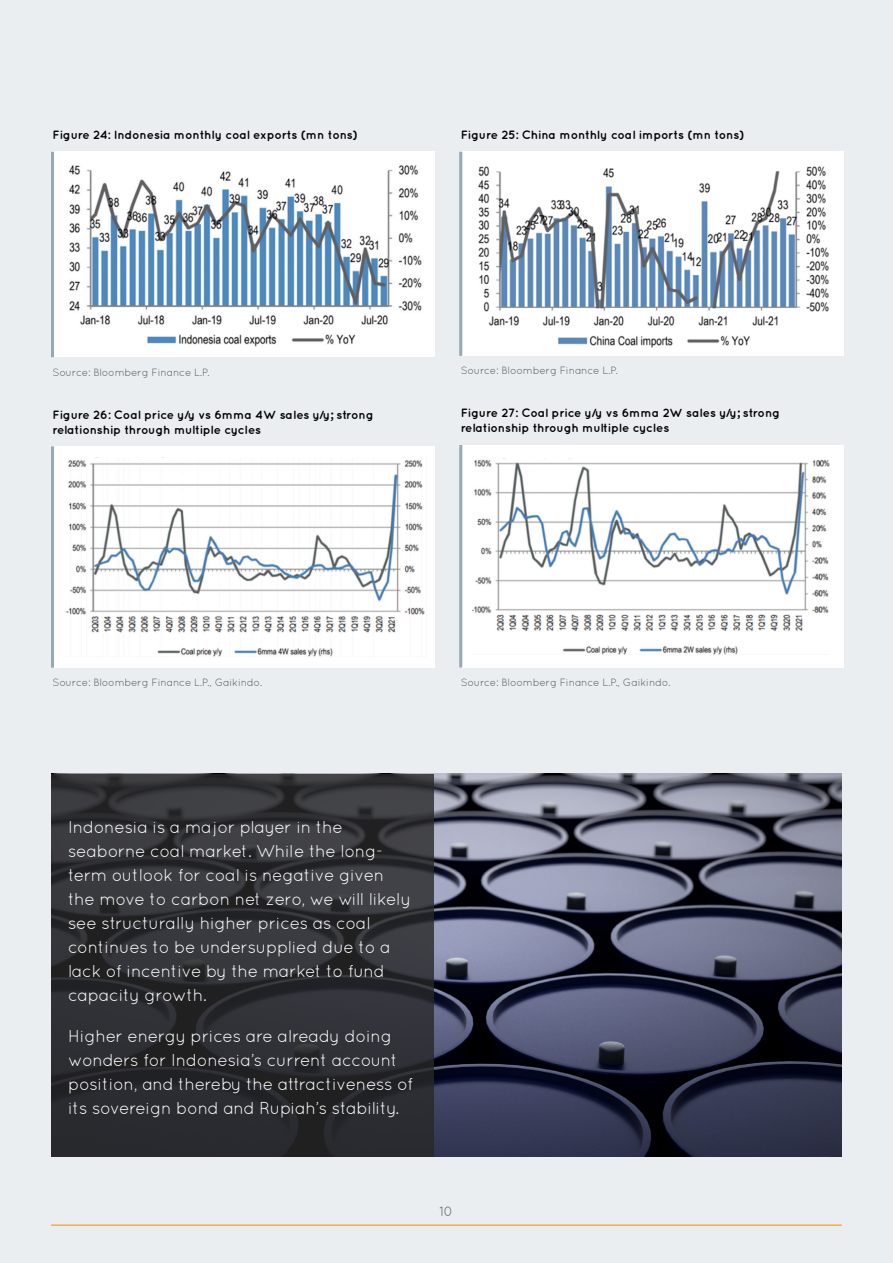
<style>
.page{position:relative;width:893px;height:1263px;background:#eaeef0}
.page>*{position:absolute;margin:0;border:0;box-sizing:border-box;transform-origin:0 0}
.Intro{font:17.25px/24px "Quicksand";letter-spacing:-.02em;color:#fff}
.t1{font:13.5px "Quicksand";color:#58595b}
.Graph_titles_8_10{font:700 12px/15px "Quicksand";letter-spacing:-.01em;color:#000}
.Footnotes{font:10.5px "Quicksand";letter-spacing:-.015em;color:#58595b}
</style>
<div class="page">
<hr style="left:51px;top:1225px;width:791px;height:1px;background:#f28b00">
<div style="left:53px;top:152px;width:382px;height:205px;background:#fff"></div>
<hr style="left:51px;top:152px;width:3px;height:205px;background:#94a9b3">
<img style="left:69px;top:165px;width:353px;height:182px">
<div style="left:53px;top:446px;width:382px;height:222px;background:#fff"></div>
<hr style="left:51px;top:446px;width:3px;height:222px;background:#94a9b3">
<img style="left:66px;top:457px;width:359px;height:200px">
<div style="left:461px;top:152px;width:382px;height:204px;background:#fff"></div>
<hr style="left:459px;top:152px;width:3px;height:204px;background:#94a9b3">
<img style="left:478px;top:166px;width:351px;height:182px">
<div style="left:461px;top:445px;width:382px;height:222px;background:#fff"></div>
<hr style="left:459px;top:445px;width:3px;height:222px;background:#94a9b3">
<img style="left:472px;top:459px;width:358px;height:196px">
<img style="left:434px;top:774px;width:408px;height:383px">
<svg style="left:51px;top:774px;width:383px;height:383px;background:#2f2f34"></svg>
<p class="Graph_titles_8_10" style="left:53px;top:127px;width:307px">Figure 24: Indonesia monthly coal exports (mn tons)</p>
<p class="Graph_titles_8_10" style="left:461px;top:127px;width:285px">Figure 25: China monthly coal imports (mn tons)</p>
<p class="Footnotes" style="left:53px;top:366px;width:159px">Source: Bloomberg Finance L.P.</p>
<p class="Graph_titles_8_10" style="left:53px;top:406px;width:323px">Figure 26: Coal price y/y vs 6mma 4W sales y/y; strong relationship through multiple cycles</p>
<p class="Footnotes" style="left:461px;top:365px;width:159px">Source: Bloomberg Finance L.P.</p>
<p class="Graph_titles_8_10" style="left:461px;top:405px;width:321px">Figure 27: Coal price y/y vs 6mma 2W sales y/y; strong relationship through multiple cycles</p>
<p class="Footnotes" style="left:53px;top:676px;width:211px">Source: Bloomberg Finance L.P., Gaikindo.</p>
<p class="Footnotes" style="left:461px;top:676px;width:211px">Source: Bloomberg Finance L.P., Gaikindo.</p>
<p class="Intro" style="left:68px;top:815px;width:345px">Indonesia is a major player in the seaborne coal market. While the long&shy;term outlook for coal is negative given the move to carbon net zero, we will likely see structurally higher prices as coal continues to be undersupplied due to a lack of incentive by the market to fund capacity growth.</p>
<p class="Intro" style="left:68px;top:1024px;width:347px">Higher energy prices are already doing wonders for Indonesia’s current account position, and thereby the attractiveness of its sovereign bond and Rupiah’s stability.</p>
<p class="t1" style="left:439px;top:1204px;width:16px">10</p>
</div>
